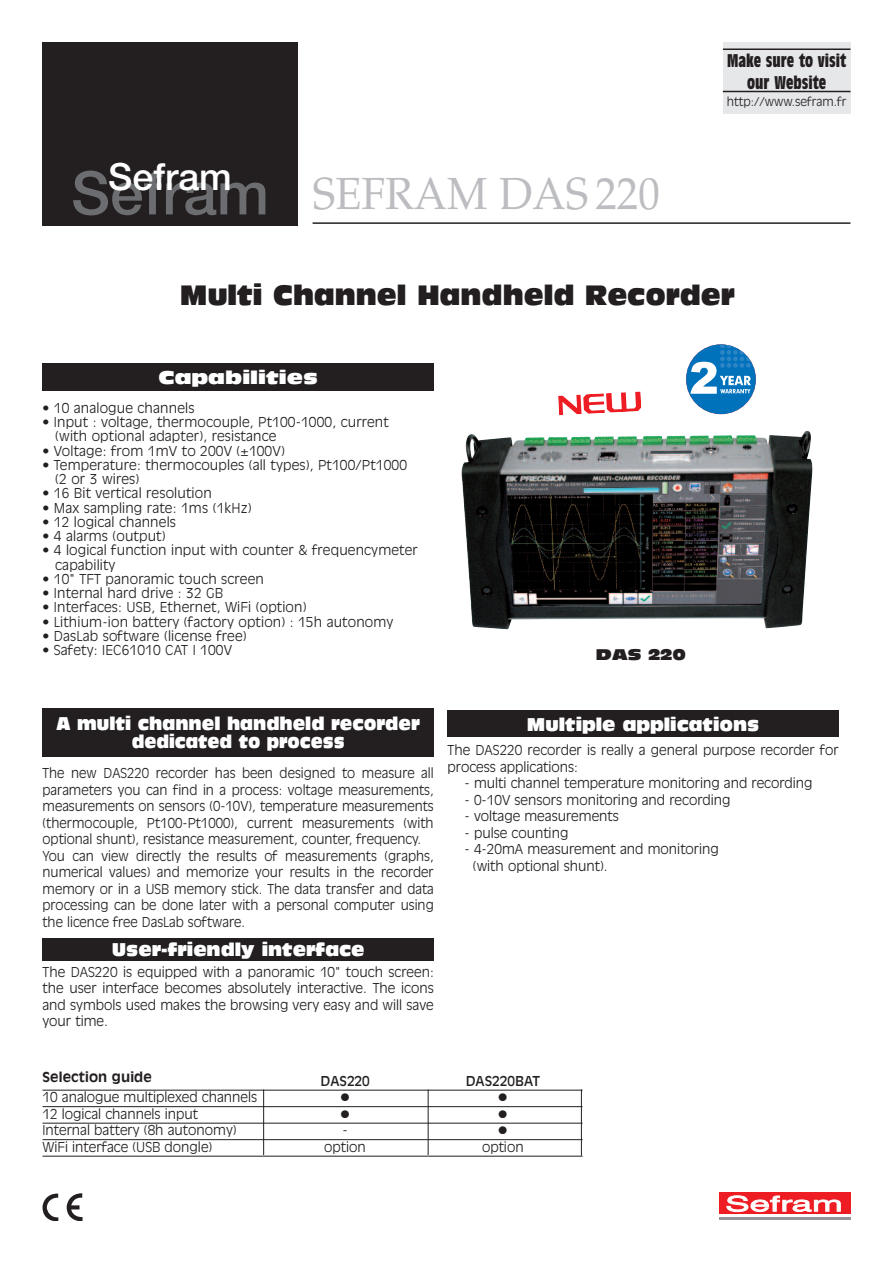
<style>
.page{position:relative;width:893px;height:1263px;background:#fff}
.page>*{position:absolute;margin:0;border:0;box-sizing:border-box;transform-origin:0 0}
.t1{font:45px "Palatino";color:#bcbdc0;scale:.95 1}
.t2{font:500 37.5px "Helvetica Neue";color:#fff}
.t3{font:27.3px "Antique Olive Nord";color:#231f20;scale:.79 1}
.t4{font:300 21px "Antique Olive";color:#231f20}
.t5{font:18px/18px "Antique Olive Nord";color:#fff;text-align:center;scale:.75 1}
.t6{font:18px "Antique Olive Nord";color:#fff;scale:.8 1}
.t7{font:700 condensed 18px/21.6px "Antique Olive";color:#231f20;text-align:center}
.t8{font:18px "Antique Olive Nord";color:#fff}
.t9{font:15.15px "Antique Olive Nord";color:#231f20}
.t10{font:300 13.5px/16.5px "Antique Olive";color:#231f20}
.t11{font:13.5px "Antique Olive";color:#231f20}
.t12{font:700 13.5px "Antique Olive";letter-spacing:.01em;color:#231f20}
.t13{font:300 12px "Antique Olive";color:#231f20}
.s1{font-family:"Helvetica Neue";font-weight:500;font-size:60px;color:#6c6d70}
</style>
<div class="page">
<img style="left:461px;top:431px;width:351px;height:198px">
<div style="left:723px;top:43px;width:127px;height:71px;background:#e6e7e9"></div>
<hr style="left:723px;top:48px;width:127px;height:2px;background:#231f20">
<hr style="left:723px;top:91px;width:127px;height:1px;background:#231f20">
<hr style="left:313px;top:222px;width:537px;height:2px;background:#231f20">
<div style="left:43px;top:43px;width:255px;height:183px;background:#231f20"></div>
<div style="left:43px;top:363px;width:391px;height:27px;background:#231f20"></div>
<div style="left:448px;top:710px;width:391px;height:27px;background:#231f20"></div>
<div style="left:43px;top:938px;width:391px;height:22px;background:#231f20"></div>
<div style="left:43px;top:708px;width:391px;height:48px;background:#231f20"></div>
<hr style="left:43px;top:1090px;width:540px;height:1px;background:#231f20">
<hr style="left:43px;top:1106px;width:540px;height:1px;background:#231f20">
<hr style="left:43px;top:1123px;width:540px;height:1px;background:#231f20">
<hr style="left:43px;top:1139px;width:540px;height:1px;background:#231f20">
<hr style="left:43px;top:1156px;width:540px;height:1px;background:#231f20">
<svg style="left:43px;top:1193px;width:15px;height:27px"></svg>
<svg style="left:67px;top:1193px;width:16px;height:27px"></svg>
<hr style="left:719px;top:1216px;width:131px;height:3px;background:#939598">
<div style="left:719px;top:1192px;width:131px;height:22px;background:#ee1d23"></div>
<svg style="left:726px;top:1195px;width:115px;height:17px"></svg>
<hr style="left:428px;top:1089px;width:1px;height:66px;background:#231f20">
<hr style="left:581px;top:1089px;width:1px;height:67px;background:#231f20">
<hr style="left:263px;top:1089px;width:1px;height:66px;background:#231f20">
<div style="left:686px;top:344px;width:70px;height:70px;background:#0072bc;border-radius:50%"></div>
<svg style="left:690px;top:344px;width:61px;height:50px"></svg>
<svg style="left:558px;top:391px;width:83px;height:24px"></svg>
<h2 class="t2" style="left:108px;top:164px;width:125px">Sefram</h2>
<h1 class="t1" style="left:71px;top:177px;width:621px"><span class="s1">Sefram</span> SEFRAM DAS 220</h1>
<h3 class="t7" style="left:727px;top:51px;width:120px">Make sure to visit our Website</h3>
<p class="t13" style="left:727px;top:97px;width:121px">http://www.sefram.fr</p>
<h3 class="t3" style="left:180px;top:284px;width:704px">Multi Channel Handheld Recorder</h3>
<h3 class="t8" style="left:158px;top:370px;width:161px">Capabilities</h3>
<p class="t10" style="left:43px;top:400px;width:153px">• 10 analogue channels</p>
<p class="t10" style="left:55px;top:415px;width:335px;line-height:14.2px;text-indent:-13px">• Input : voltage, thermocouple, Pt100-1000, current (with optional adapter), resistance</p>
<p class="t10" style="left:43px;top:443px;width:244px">• Voltage: from 1mV to 200V (±100V)</p>
<p class="t10" style="left:55px;top:458px;width:353px;line-height:14.2px;text-indent:-13px">• Temperature: thermocouples (all types), Pt100/Pt1000 (2 or 3 wires)</p>
<p class="t10" style="left:43px;top:486px;width:171px">• 16 Bit vertical resolution</p>
<p class="t10" style="left:43px;top:500px;width:211px">• Max sampling rate: 1ms (1kHz)</p>
<p class="t10" style="left:43px;top:514px;width:135px">• 12 logical channels</p>
<p class="t10" style="left:43px;top:528px;width:125px">• 4 alarms (output)</p>
<p class="t10" style="left:55px;top:544px;width:364px;line-height:14.2px;text-indent:-13px">• 4 logical function input with counter &amp; frequencymeter capability</p>
<p class="t10" style="left:43px;top:571px;width:223px">• 10" TFT panoramic touch screen</p>
<p class="t10" style="left:43px;top:585px;width:182px">• Internal hard drive : 32 GB</p>
<p class="t10" style="left:43px;top:600px;width:266px">• Interfaces: USB, Ethernet, WiFi (option)</p>
<p class="t10" style="left:43px;top:614px;width:352px">• Lithium-ion battery (factory option) : 15h autonomy</p>
<p class="t10" style="left:43px;top:628px;width:206px">• DasLab software (license free)</p>
<p class="t10" style="left:43px;top:642px;width:191px">• Safety: IEC61010 CAT I 100V</p>
<p class="t9" style="left:596px;top:649px;width:92px">DAS 220</p>
<h3 class="t5" style="left:57px;top:716px;width:486px">A multi channel handheld recorder dedicated to process</h3>
<p class="t10" style="left:42px;top:766px;width:393px">The new DAS220 recorder has been designed to measure all parameters you can find in a process: voltage measurements, measurements on sensors (0-10V), temperature measurements (thermocouple, Pt100-Pt1000), current measurements (with optional shunt), resistance measurement, counter, frequency.<br>You can view directly the results of measurements (graphs, numerical values) and memorize your results in the recorder memory or in a USB memory stick. The data transfer and data processing can be done later with a personal computer using the licence free DasLab software.</p>
<h3 class="t6" style="left:112px;top:943px;width:317px">User-friendly interface</h3>
<p class="t10" style="left:42px;top:964px;width:393px;text-align:justify">The DAS220 is equipped with a panoramic 10" touch screen: the user interface becomes absolutely interactive. The icons and symbols used makes the browsing very easy and will save your time.</p>
<h3 class="t6" style="left:527px;top:717px;width:292px">Multiple applications</h3>
<p class="t10" style="left:448px;top:743px;width:393px">The DAS220 recorder is really a general purpose recorder for process applications:</p>
<p class="t10" style="left:465px;top:776px;width:350px">- multi channel temperature monitoring and recording</p>
<p class="t10" style="left:465px;top:792px;width:267px">- 0-10V sensors monitoring and recording</p>
<p class="t10" style="left:465px;top:809px;width:156px">- voltage measurements</p>
<p class="t10" style="left:465px;top:825px;width:105px">- pulse counting</p>
<p class="t10" style="left:473px;top:842px;width:248px;text-indent:-8px">- 4-20mA measurement and monitoring (with optional shunt).</p>
<p class="t12" style="left:43px;top:1072px;width:111px">Selection guide</p>
<p class="t11" style="left:320px;top:1075px;width:51px">DAS220</p>
<p class="t11" style="left:466px;top:1075px;width:76px">DAS220BAT</p>
<p class="t10" style="left:43px;top:1089px;width:216px">10 analogue multiplexed channels</p>
<h3 class="t4" style="left:340px;top:1088px;width:12px">•</h3>
<h3 class="t4" style="left:498px;top:1088px;width:12px">•</h3>
<p class="t10" style="left:43px;top:1106px;width:157px">12 logical channels input</p>
<h3 class="t4" style="left:340px;top:1105px;width:12px">•</h3>
<h3 class="t4" style="left:498px;top:1105px;width:12px">•</h3>
<p class="t10" style="left:43px;top:1122px;width:196px">Internal battery (8h autonomy)</p>
<p class="t10" style="left:342px;top:1122px;width:7px">-</p>
<h3 class="t4" style="left:498px;top:1121px;width:12px">•</h3>
<p class="t10" style="left:43px;top:1139px;width:171px">WiFi interface (USB dongle)</p>
<p class="t10" style="left:324px;top:1139px;width:43px">option</p>
<p class="t10" style="left:482px;top:1139px;width:43px">option</p>
</div>
